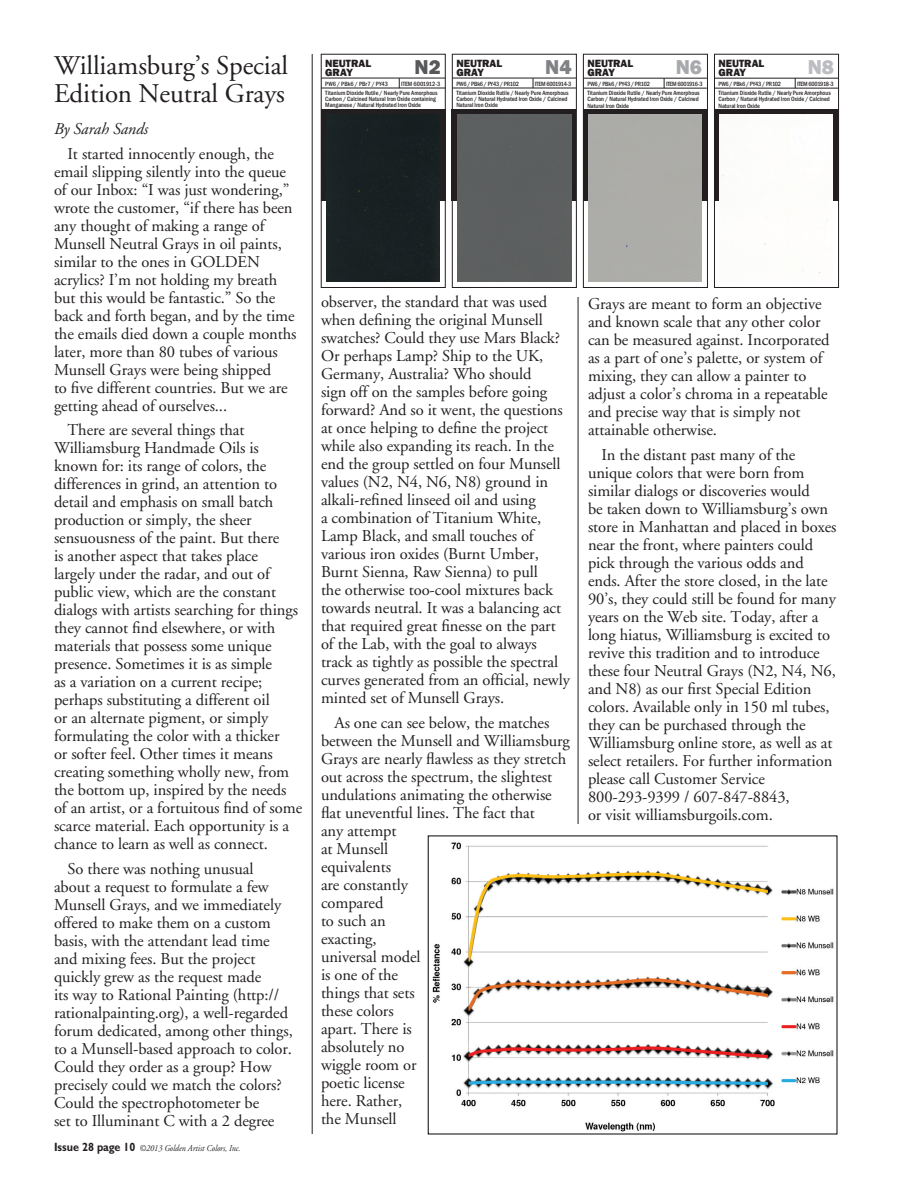
<style>
.page{position:relative;width:918px;height:1188px;background:#fff}
.page>*{position:absolute;margin:0;border:0;box-sizing:border-box;transform-origin:0 0}
.t1{font:27px/28.5px "Adobe Garamond";letter-spacing:-.005em;color:#231f20}
.t2{font:800 20.7px "Franklin Gothic";color:#57585a}
.t3{font:800 20.7px "Franklin Gothic";color:#808285}
.t4{font:800 20.7px "Franklin Gothic";color:#a8a9ad}
.t5{font:800 20.7px "Franklin Gothic";color:#bcbdc0}
.t6{font:16.5px/18px "Adobe Garamond";letter-spacing:-.005em;color:#231f20}
.t7{font:italic 16.5px "Adobe Garamond";letter-spacing:-.005em;color:#231f20}
.t8{font:800 10.8px/9px "Franklin Gothic";color:#231f20}
.t9{font:italic 9px "Adobe Garamond";color:#231f20;scale:.9 1}
.t10{font:500 condensed 6.3px/9px "Franklin Gothic";color:#231f20}
.t11{font:500 condensed 6.3px "Franklin Gothic";letter-spacing:-.03em;color:#231f20}
.s1{font-family:"Gill Sans";font-weight:700;font-style:normal;font-size:12px}
</style>
<div class="page">
<hr style="left:312px;top:54px;width:1px;height:1080px;background:#231f20">
<hr style="left:578px;top:297px;width:1px;height:527px;background:#231f20">
<div style="left:321px;top:110px;width:124px;height:91px;background:#231f20"></div>
<svg style="left:454px;top:111px;width:121px;height:90px"></svg>
<div style="left:583px;top:110px;width:124px;height:91px;background:#231f20"></div>
<div style="left:714px;top:110px;width:125px;height:91px;background:#231f20"></div>
<hr style="left:321px;top:78px;width:124px;height:1px;background:#231f20">
<hr style="left:321px;top:88px;width:124px;height:1px;background:#231f20">
<hr style="left:452px;top:78px;width:124px;height:1px;background:#231f20">
<hr style="left:452px;top:88px;width:124px;height:1px;background:#231f20">
<hr style="left:452px;top:110px;width:124px;height:1px;background:#231f20">
<hr style="left:583px;top:78px;width:124px;height:1px;background:#231f20">
<hr style="left:583px;top:88px;width:124px;height:1px;background:#231f20">
<hr style="left:714px;top:78px;width:124px;height:1px;background:#231f20">
<hr style="left:714px;top:88px;width:124px;height:1px;background:#231f20">
<div style="left:321px;top:54px;width:125px;height:234px;border:1px solid #231f20"></div>
<div style="left:452px;top:54px;width:125px;height:234px;border:1px solid #231f20"></div>
<div style="left:583px;top:54px;width:125px;height:234px;border:1px solid #231f20"></div>
<div style="left:714px;top:54px;width:125px;height:234px;border:1px solid #231f20"></div>
<div style="left:326px;top:115px;width:114px;height:167px;background:#192122"></div>
<div style="left:458px;top:115px;width:113px;height:167px;background:#5d5f5f"></div>
<div style="left:588px;top:115px;width:114px;height:167px;background:#acaca8"></div>
<div style="left:719px;top:115px;width:114px;height:158px;background:#fdfdfb"></div>
<img style="left:432px;top:842px;width:402px;height:290px">
<h1 class="t1" style="left:54px;top:52px;width:236px">Williamsburg’s Special<br>Edition Neutral Grays</h1>
<p class="t7" style="left:54px;top:120px;width:96px">By Sarah Sands</p>
<p class="t6" style="left:54px;top:145px;width:244px;text-indent:13px">It started innocently enough, the email slipping silently into the queue of our Inbox: “I was just wondering,” wrote the customer, “if there has been any thought of making a range of Munsell Neutral Grays in oil paints, similar to the ones in GOLDEN acrylics? I’m not holding my breath but this would be fantastic.” So the back and forth began, and by the time the emails died down a couple months later, more than 80 tubes of various Munsell Grays were being shipped<br>to five different countries. But we are getting ahead of ourselves...</p>
<p class="t6" style="left:54px;top:421px;width:250px;text-indent:13px">There are several things that Williamsburg Handmade Oils is known for: its range of colors, the differences in grind, an attention to detail and emphasis on small batch production or simply, the sheer sensuousness of the paint. But there<br>is another aspect that takes place largely under the radar, and out of public view, which are the constant dialogs with artists searching for things they cannot find elsewhere, or with materials that possess some unique presence. Sometimes it is as simple<br>as a variation on a current recipe; perhaps substituting a different oil<br>or an alternate pigment, or simply formulating the color with a thicker<br>or softer feel. Other times it means creating something wholly new, from the bottom up, inspired by the needs of an artist, or a fortuitous find of some scarce material. Each opportunity is a chance to learn as well as connect.</p>
<p class="t6" style="left:54px;top:860px;width:240px;text-indent:13px">So there was nothing unusual about a request to formulate a few Munsell Grays, and we immediately offered to make them on a custom basis, with the attendant lead time and mixing fees. But the project quickly grew as the request made<br>its way to Rational Painting (http:// rationalpainting.org), a well-regarded forum dedicated, among other things, to a Munsell-based approach to color.<br>Could they order as a group? How precisely could we match the colors?<br>Could the spectrophotometer be<br>set to Illuminant C with a 2 degree</p>
<p class="t9" style="left:54px;top:1143px;width:209px"><span class="s1">Issue 28 page 10</span> ©2013 Golden Artist Colors, Inc.</p>
<p class="t8" style="left:456px;top:59px;width:47px">NEUTRAL<br>GRAY</p>
<p class="t11" style="left:456px;top:80px;width:64px">PW6 / PBk6 / PY43 / PR102</p>
<p class="t8" style="left:325px;top:59px;width:47px">NEUTRAL<br>GRAY</p>
<p class="t10" style="left:325px;top:79px;width:64px">PW6 / PBk6 / PBr7 / PY43</p>
<p class="t8" style="left:587px;top:59px;width:47px">NEUTRAL<br>GRAY</p>
<p class="t11" style="left:587px;top:80px;width:64px">PW6 / PBk6 / PY43 / PR102</p>
<p class="t8" style="left:719px;top:59px;width:47px">NEUTRAL<br>GRAY</p>
<p class="t11" style="left:719px;top:80px;width:64px">PW6 / PBk6 / PY43 / PR102</p>
<p class="t2" style="left:415px;top:54px;width:28px">N2</p>
<p class="t3" style="left:545px;top:54px;width:28px">N4</p>
<p class="t4" style="left:676px;top:54px;width:28px">N6</p>
<p class="t5" style="left:808px;top:54px;width:28px">N8</p>
<p class="t10" style="left:456px;top:79px;width:117px;text-indent:79px">ITEM 6001914-3<br>Titanium Dioxide Rutile / Nearly Pure Amorphous</p>
<p class="t10" style="left:456px;top:96px;width:113px;line-height:6.3px">Carbon / Natural Hydrated Iron Oxide / Calcined<br>Natural Iron Oxide</p>
<p class="t10" style="left:325px;top:79px;width:117px;text-indent:76px">ITEM 6001912-3<br>Titanium Dioxide Rutile / Nearly Pure Amorphous</p>
<p class="t10" style="left:325px;top:96px;width:112px;line-height:6.3px">Carbon / Calcined Natural Iron Oxide containing<br>Manganese / Natural Hydrated Iron Oxide</p>
<p class="t10" style="left:587px;top:79px;width:117px;text-indent:79px">ITEM 6001916-3<br>Titanium Dioxide Rutile / Nearly Pure Amorphous</p>
<p class="t10" style="left:587px;top:96px;width:113px;line-height:6.3px">Carbon / Natural Hydrated Iron Oxide / Calcined<br>Natural Iron Oxide</p>
<p class="t10" style="left:719px;top:79px;width:117px;text-indent:79px">ITEM 6001918-3<br>Titanium Dioxide Rutile / Nearly Pure Amorphous</p>
<p class="t10" style="left:719px;top:96px;width:113px;line-height:6.3px">Carbon / Natural Hydrated Iron Oxide / Calcined<br>Natural Iron Oxide</p>
<p class="t6" style="left:321px;top:294px;width:251px">observer, the standard that was used when defining the original Munsell swatches? Could they use Mars Black?<br>Or perhaps Lamp? Ship to the UK, Germany, Australia? Who should<br>sign off on the samples before going forward? And so it went, the questions at once helping to define the project while also expanding its reach. In the end the group settled on four Munsell values (N2, N4, N6, N8) ground in alkali-refined linseed oil and using<br>a combination of Titanium White, Lamp Black, and small touches of various iron oxides (Burnt Umber, Burnt Sienna, Raw Sienna) to pull<br>the otherwise too-cool mixtures back towards neutral. It was a balancing act that required great finesse on the part of the Lab, with the goal to always track as tightly as possible the spectral curves generated from an official, newly minted set of Munsell Grays.</p>
<p class="t6" style="left:321px;top:714px;width:251px;text-indent:13px">As one can see below, the matches between the Munsell and Williamsburg<br>Grays are nearly flawless as they stretch out across the spectrum, the slightest undulations animating the otherwise flat uneventful lines. The fact that<br>any attempt<br>at Munsell<br>equivalents<br>are constantly<br>compared<br>to such an<br>exacting,<br>universal model<br>is one of the<br>things that sets<br>these colors<br>apart. There is<br>absolutely no<br>wiggle room or<br>poetic license<br>here. Rather,<br>the Munsell</p>
<p class="t6" style="left:588px;top:295px;width:243px">Grays are meant to form an objective and known scale that any other color can be measured against. Incorporated as a part of one’s palette, or system of mixing, they can allow a painter to adjust a color’s chroma in a repeatable and precise way that is simply not attainable otherwise.</p>
<p class="t6" style="left:588px;top:446px;width:250px;text-indent:13px">In the distant past many of the unique colors that were born from similar dialogs or discoveries would<br>be taken down to Williamsburg’s own store in Manhattan and placed in boxes near the front, where painters could pick through the various odds and ends. After the store closed, in the late 90’s, they could still be found for many years on the Web site. Today, after a long hiatus, Williamsburg is excited to revive this tradition and to introduce these four Neutral Grays (N2, N4, N6, and N8) as our first Special Edition colors. Available only in 150 ml tubes, they can be purchased through the Williamsburg online store, as well as at select retailers. For further information please call Customer Service 800-293-9399 / 607-847-8843,<br>or visit williamsburgoils.com.</p>
</div>
